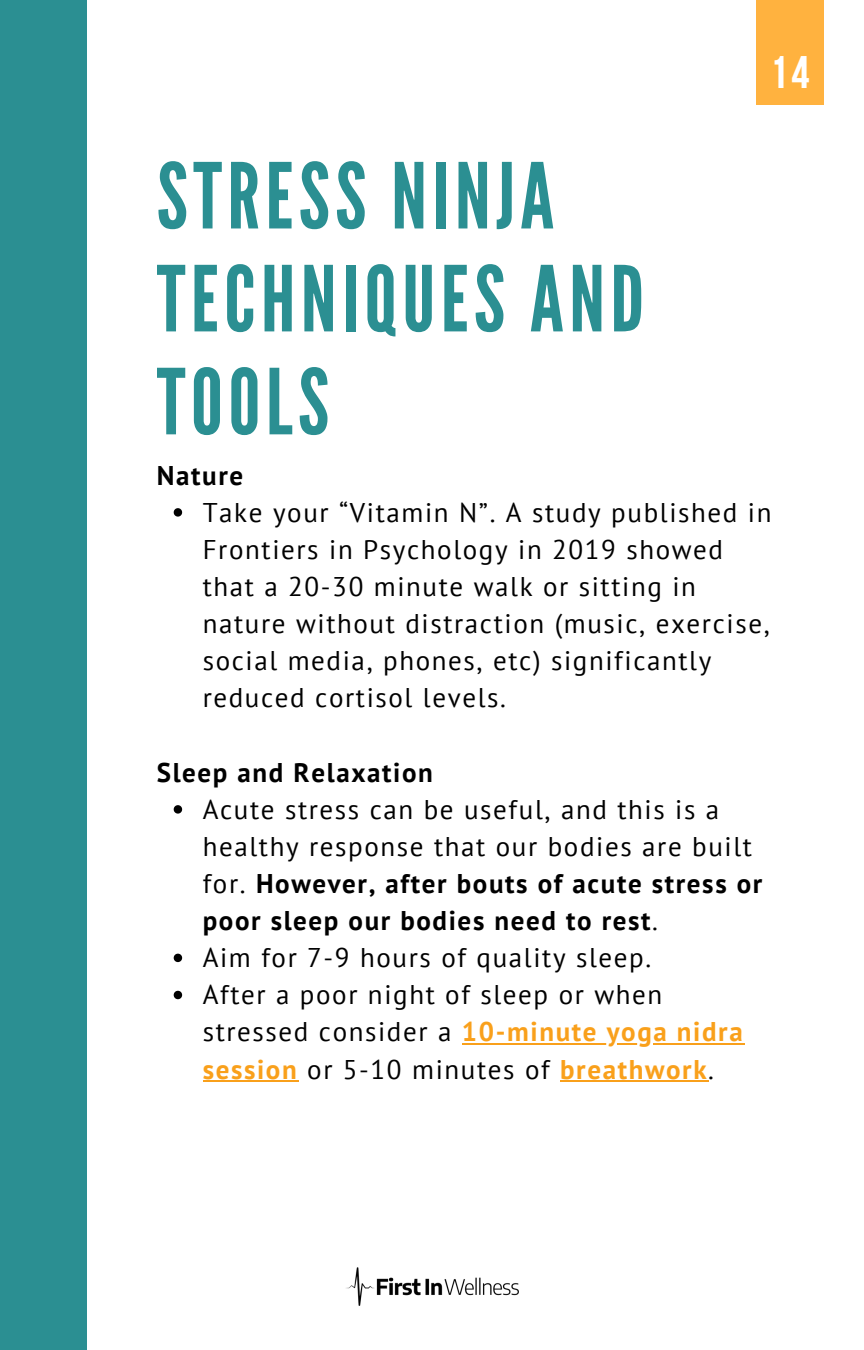
<style>
.page{position:relative;width:864px;height:1350px;background:#fff}
.page>*{position:absolute;margin:0;border:0;box-sizing:border-box;transform-origin:0 0}
.t1{font:90.67px/103px "League Gothic";letter-spacing:.06em;color:#2b8f92}
.t2{font:700 45.45px "Bebas Neue";color:#fff}
.t3{font:27px/37.1px "PT Sans";letter-spacing:.06em;color:#000}
.t4{font:700 27px "PT Sans";letter-spacing:.06em;color:#000}
.s1{font-weight:700}
.s2{font-weight:700;color:#f9a01b}
</style>
<div class="page">
<div style="left:0;top:0;width:86px;height:1350px;background:#2b8f92"></div>
<svg style="left:174px;top:508px;width:8px;height:9px"></svg>
<svg style="left:174px;top:805px;width:8px;height:9px"></svg>
<svg style="left:174px;top:954px;width:8px;height:8px"></svg>
<svg style="left:174px;top:991px;width:8px;height:8px"></svg>
<hr style="left:462px;top:1043px;width:282px;height:2px;background:#f9a01b">
<hr style="left:203px;top:1080px;width:95px;height:2px;background:#f9a01b">
<hr style="left:560px;top:1080px;width:148px;height:2px;background:#f9a01b">
<div style="left:756px;top:0;width:67px;height:105px;background:#ffb23f"></div>
<img style="left:346px;top:1267px;width:173px;height:39px">
<h1 class="t1" style="left:157px;top:147px;width:489px">STRESS NINJA<br>TECHNIQUES AND<br>TOOLS</h1>
<p class="t4" style="left:157px;top:457px;width:88px">Nature</p>
<h2 class="t2" style="left:770px;top:54px;width:41px">14</h2>
<p class="t3" style="left:203px;top:493px;width:570px">Take your “Vitamin N”. A study published in Frontiers in Psychology in 2019 showed that a 20-30 minute walk or sitting in nature without distraction (music, exercise, social media, phones, etc) significantly reduced cortisol levels.</p>
<p class="t4" style="left:157px;top:754px;width:278px">Sleep and Relaxation</p>
<p class="t3" style="left:203px;top:790px;width:561px">Acute stress can be useful, and this is a healthy response that our bodies are built for. <span class="s1">However, after bouts of acute stress or poor sleep our bodies need to rest</span>.<br>Aim for 7-9 hours of quality sleep.<br>After a poor night of sleep or when stressed consider a <span class="s2">10-minute yoga nidra session</span> or 5-10 minutes of <span class="s2">breathwork</span>.</p>
</div>
